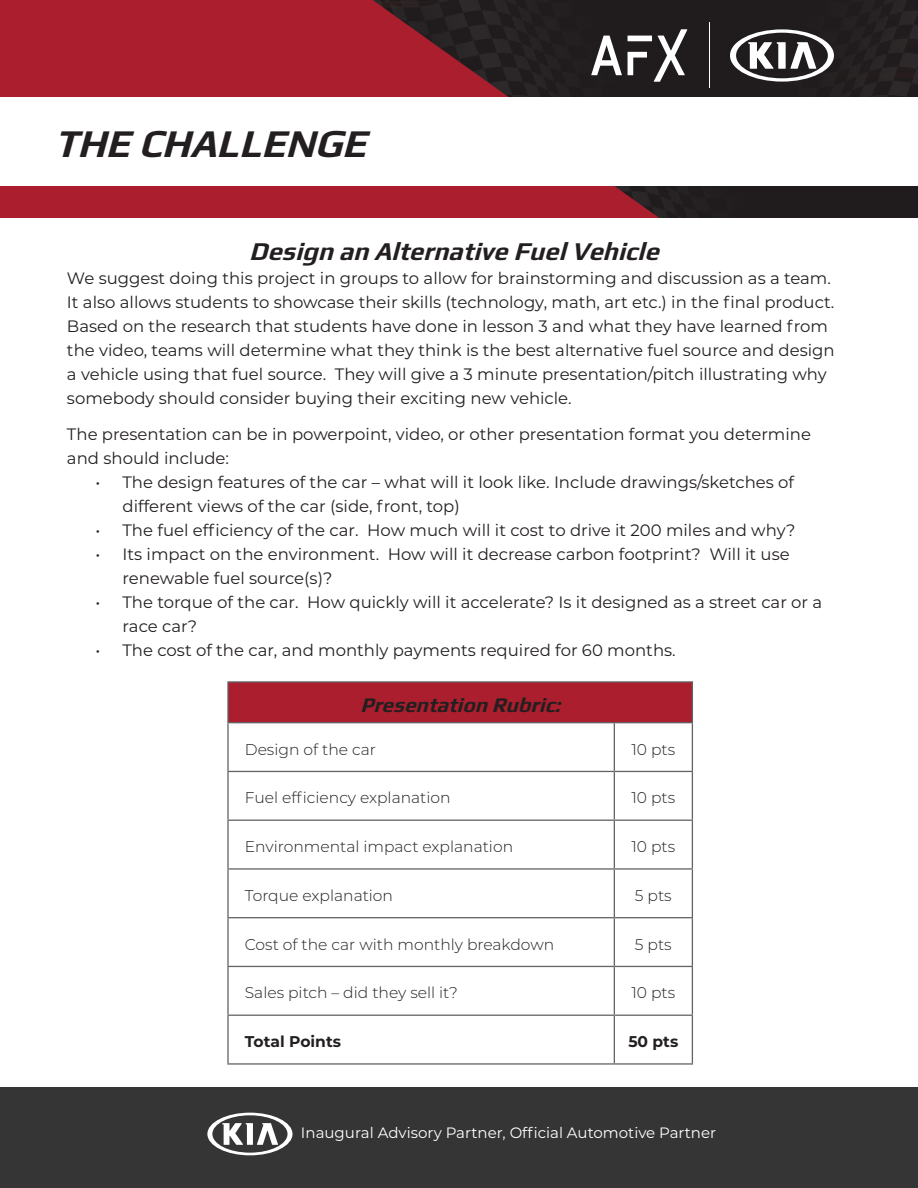
<style>
.page{position:relative;width:918px;height:1188px;background:#fff}
.page>*{position:absolute;margin:0;border:0;box-sizing:border-box;transform-origin:0 0}
.t1{font:italic 700 39px "Play";color:#231f20}
.t2{font:italic 700 25.5px "Play";color:#231f20}
.t3{font:italic 700 20.7px "Play";color:#231f20}
.t4{font:16.5px/24px "Montserrat";color:#231f20}
.t5{font:300 15.6px "Montserrat";color:#231f20}
.t6{font:700 15.6px "Montserrat";color:#231f20}
.t7{font:15px "Montserrat";color:#fff}
</style>
<div class="page">
<div style="left:8px;top:0;width:910px;height:102px;background:#231f20"></div>
<svg style="left:0;top:0;width:509px;height:97px;background:#981e2b"></svg>
<div style="left:218px;top:138px;width:700px;height:117px;background:#231f20"></div>
<svg style="left:362px;top:186px;width:297px;height:32px;background:#a01e2c"></svg>
<div style="left:0;top:186px;width:362px;height:32px;background:#aa1e2d"></div>
<hr style="left:709px;top:23px;width:1px;height:65px;background:#fff">
<svg style="left:591px;top:36px;width:31px;height:39px"></svg>
<svg style="left:628px;top:29px;width:59px;height:53px"></svg>
<svg style="left:730px;top:29px;width:104px;height:53px"></svg>
<div style="left:0;top:1087px;width:918px;height:101px;background:#363536"></div>
<svg style="left:207px;top:1113px;width:86px;height:42px"></svg>
<div style="left:0;top:97px;width:918px;height:89px;background:#fff"></div>
<div style="left:228px;top:682px;width:464px;height:41px;background:#aa1e2d"></div>
<hr style="left:227px;top:723px;width:2px;height:48px;background:#636366">
<hr style="left:614px;top:723px;width:1px;height:48px;background:#636366">
<hr style="left:692px;top:723px;width:1px;height:48px;background:#636366">
<hr style="left:227px;top:771px;width:387px;height:1px;background:#636366">
<hr style="left:227px;top:772px;width:2px;height:48px;background:#636366">
<hr style="left:614px;top:771px;width:79px;height:1px;background:#636366">
<hr style="left:614px;top:772px;width:1px;height:48px;background:#636366">
<hr style="left:692px;top:772px;width:1px;height:48px;background:#636366">
<hr style="left:227px;top:820px;width:387px;height:1px;background:#636366">
<hr style="left:227px;top:821px;width:2px;height:47px;background:#636366">
<hr style="left:614px;top:820px;width:79px;height:1px;background:#636366">
<hr style="left:614px;top:821px;width:1px;height:47px;background:#636366">
<hr style="left:692px;top:821px;width:1px;height:47px;background:#636366">
<hr style="left:227px;top:868px;width:387px;height:2px;background:#636366">
<hr style="left:227px;top:870px;width:2px;height:47px;background:#636366">
<hr style="left:614px;top:868px;width:79px;height:2px;background:#636366">
<hr style="left:614px;top:870px;width:1px;height:47px;background:#636366">
<hr style="left:692px;top:870px;width:1px;height:47px;background:#636366">
<hr style="left:227px;top:917px;width:387px;height:1px;background:#636366">
<hr style="left:227px;top:918px;width:2px;height:48px;background:#636366">
<hr style="left:614px;top:917px;width:79px;height:1px;background:#636366">
<hr style="left:614px;top:918px;width:1px;height:48px;background:#636366">
<hr style="left:692px;top:918px;width:1px;height:48px;background:#636366">
<hr style="left:227px;top:966px;width:387px;height:1px;background:#636366">
<hr style="left:227px;top:967px;width:2px;height:48px;background:#636366">
<hr style="left:614px;top:966px;width:79px;height:1px;background:#636366">
<hr style="left:614px;top:967px;width:1px;height:48px;background:#636366">
<hr style="left:692px;top:967px;width:1px;height:48px;background:#636366">
<hr style="left:227px;top:1015px;width:387px;height:1px;background:#636366">
<hr style="left:227px;top:1016px;width:2px;height:47px;background:#636366">
<hr style="left:614px;top:1015px;width:79px;height:1px;background:#636366">
<hr style="left:614px;top:1016px;width:1px;height:47px;background:#636366">
<hr style="left:692px;top:1016px;width:1px;height:47px;background:#636366">
<hr style="left:227px;top:1063px;width:387px;height:2px;background:#636366">
<hr style="left:614px;top:1063px;width:79px;height:2px;background:#636366">
<hr style="left:227px;top:681px;width:387px;height:2px;background:#636366">
<hr style="left:227px;top:683px;width:2px;height:39px;background:#636366">
<hr style="left:614px;top:681px;width:79px;height:2px;background:#636366">
<hr style="left:692px;top:683px;width:1px;height:39px;background:#636366">
<hr style="left:227px;top:722px;width:387px;height:1px;background:#636366">
<hr style="left:614px;top:722px;width:79px;height:1px;background:#636366">
<div style="left:0;top:218px;width:918px;height:75px;background:#fff"></div>
<p class="t1" style="left:54px;top:116px;width:327px">THECHALLENGE</p>
<p class="t2" style="left:249px;top:233px;width:420px">DesignanAlternativeFuelVehicle</p>
<p class="t4" style="left:67px;top:266px;width:769px">We suggest doing this project in groups to allow for brainstorming and discussion as a team.<br>It also allows students to showcase their skills (technology, math, art etc.) in the final product.</p>
<p class="t4" style="left:67px;top:314px;width:769px">Based on the research that students have done in lesson 3 and what they have learned from the video, teams will determine what they think is the best alternative fuel source and design a vehicle using that fuel source. They will give a 3 minute presentation/pitch illustrating why somebody should consider buying their exciting new vehicle.</p>
<p class="t4" style="left:67px;top:422px;width:746px">The presentation can be in powerpoint, video, or other presentation format you determine and should include:</p>
<p class="t4" style="left:122px;top:470px;width:673px;text-indent:-27px">• The design features of the car – what will it look like. Include drawings/sketches of different views of the car (side, front, top)</p>
<p class="t4" style="left:95px;top:518px;width:702px">• The fuel efficiency of the car. How much will it cost to drive it 200 miles and why?</p>
<p class="t4" style="left:122px;top:542px;width:669px;text-indent:-27px">• Its impact on the environment. How will it decrease carbon footprint? Will it use renewable fuel source(s)?</p>
<p class="t4" style="left:122px;top:590px;width:701px;text-indent:-27px">• The torque of the car. How quickly will it accelerate? Is it designed as a street car or a race car?</p>
<p class="t4" style="left:95px;top:638px;width:582px">• The cost of the car, and monthly payments required for 60 months.</p>
<p class="t3" style="left:360px;top:690px;width:208px">PresentationRubric:</p>
<p class="t5" style="left:245px;top:738px;width:133px">Design of the car</p>
<p class="t5" style="left:631px;top:738px;width:45px">10 pts</p>
<p class="t5" style="left:245px;top:787px;width:207px">Fuel efficiency explanation</p>
<p class="t5" style="left:631px;top:787px;width:45px">10 pts</p>
<p class="t5" style="left:245px;top:836px;width:270px">Environmental impact explanation</p>
<p class="t5" style="left:631px;top:836px;width:45px">10 pts</p>
<p class="t5" style="left:245px;top:885px;width:150px">Torque explanation</p>
<p class="t5" style="left:635px;top:885px;width:38px">5 pts</p>
<p class="t5" style="left:245px;top:933px;width:311px">Cost of the car with monthly breakdown</p>
<p class="t5" style="left:635px;top:933px;width:38px">5 pts</p>
<p class="t5" style="left:245px;top:982px;width:215px">Sales pitch – did they sell it?</p>
<p class="t5" style="left:631px;top:982px;width:45px">10 pts</p>
<p class="t6" style="left:245px;top:1030px;width:98px">Total Points</p>
<p class="t6" style="left:628px;top:1030px;width:51px">50 pts</p>
<p class="t7" style="left:301px;top:1122px;width:417px">Inaugural Advisory Partner, Official Automotive Partner</p>
</div>
